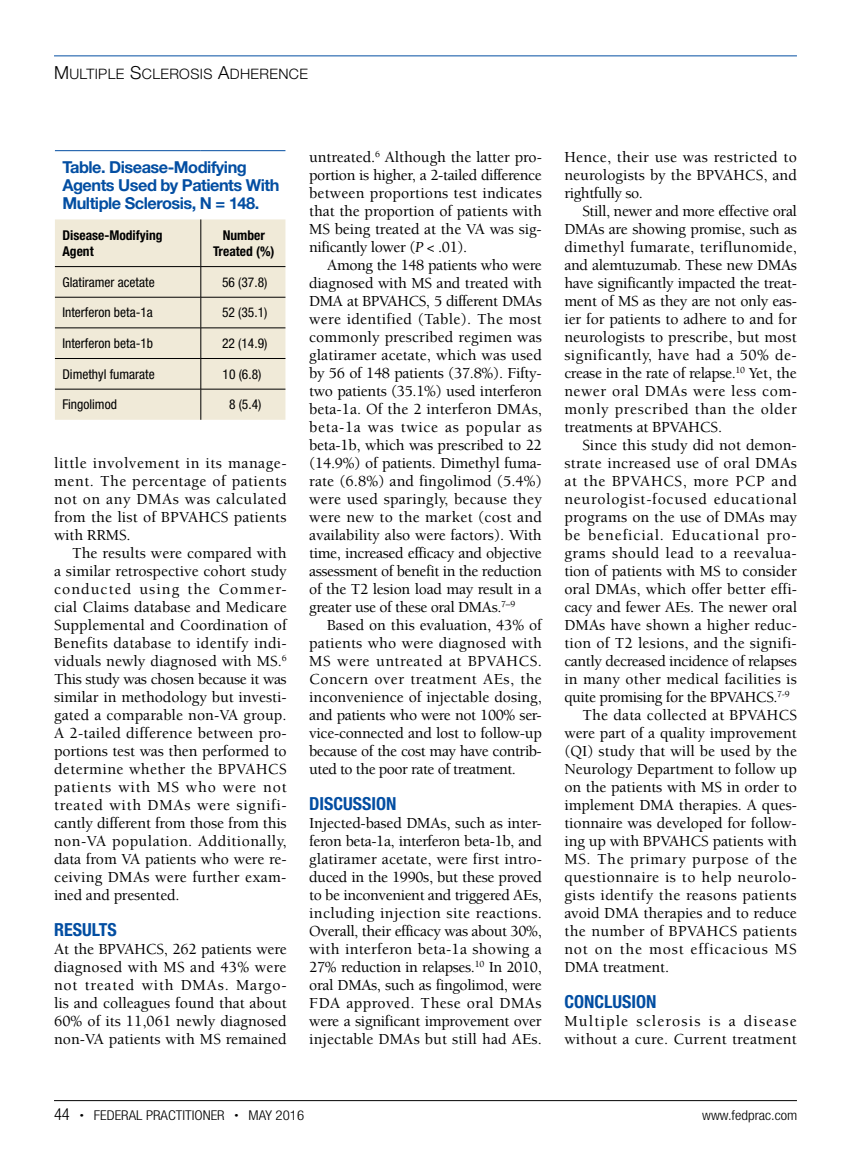
<style>
.page{position:relative;width:851px;height:1161px;background:#fff}
.page>*{position:absolute;margin:0;border:0;box-sizing:border-box;transform-origin:0 0}
.t1{font:700 condensed 18px "Helvetica Neue LT Std";color:#034ea2}
.t2{font:700 16.5px/18px "Helvetica Neue LT Std";letter-spacing:-.03em;color:#034ea2}
.t3{font:500 15.75px/18px "Berkeley Std";letter-spacing:.005em;color:#000;text-align:justify}
.t4{font:500 15.75px "Berkeley Std";letter-spacing:-.025em;color:#000}
.t5{font:500 15.75px "Berkeley Std";letter-spacing:.025em;color:#000}
.t6{font:500 15.75px "Berkeley Std";letter-spacing:.03em;color:#000}
.t7{font:500 15.75px "Berkeley Std";letter-spacing:.04em;color:#000}
.t8{font:500 15.75px "Berkeley Std";letter-spacing:.045em;color:#000}
.t9{font:500 15.75px "Berkeley Std";letter-spacing:-.015em;color:#000}
.t10{font:500 15.75px "Berkeley Std";letter-spacing:.06em;color:#000}
.t11{font:500 15.75px "Berkeley Std";letter-spacing:.055em;color:#000}
.t12{font:14.4px "Helvetica Neue LT Std Lt SC800";letter-spacing:.025em;color:#000}
.t13{font:condensed 13.5px "Helvetica Neue LT Std";color:#000}
.t14{font:300 condensed 13.5px "Helvetica Neue LT Std";color:#000;scale:1.1 1}
.t15{font:700 condensed 13.5px/16.5px "Helvetica Neue LT Std";color:#000}
.s1{font-size:18px}
.s2{font-weight:400;font-style:italic}
.s3{font-size:16.5px}
.s4{font-size:7.5px}
</style>
<div class="page">
<hr style="left:54px;top:56px;width:742px;height:1px;background:#034ea2">
<hr style="left:54px;top:1100px;width:742px;height:1px;background:#000">
<div style="left:55px;top:219px;width:230px;height:201px;background:#f0ead8"></div>
<hr style="left:200px;top:219px;width:1px;height:47px;background:#000">
<hr style="left:55px;top:266px;width:146px;height:1px;background:#000">
<hr style="left:201px;top:266px;width:84px;height:1px;background:#000">
<hr style="left:200px;top:267px;width:1px;height:30px;background:#000">
<hr style="left:55px;top:297px;width:146px;height:1px;background:#000">
<hr style="left:201px;top:297px;width:84px;height:1px;background:#000">
<hr style="left:200px;top:297px;width:1px;height:31px;background:#000">
<hr style="left:55px;top:328px;width:146px;height:1px;background:#000">
<hr style="left:201px;top:328px;width:84px;height:1px;background:#000">
<hr style="left:200px;top:328px;width:1px;height:30px;background:#000">
<hr style="left:55px;top:358px;width:146px;height:1px;background:#000">
<hr style="left:201px;top:358px;width:84px;height:1px;background:#000">
<hr style="left:200px;top:359px;width:1px;height:30px;background:#000">
<hr style="left:55px;top:389px;width:146px;height:1px;background:#000">
<hr style="left:201px;top:389px;width:84px;height:1px;background:#000">
<hr style="left:200px;top:389px;width:1px;height:31px;background:#000">
<hr style="left:55px;top:150px;width:146px;height:1px;background:#034ea2">
<hr style="left:201px;top:150px;width:84px;height:1px;background:#034ea2">
<p class="t12" style="left:54px;top:65px;width:255px"><span class="s1">M</span>ULTIPLE <span class="s1">S</span>CLEROSIS <span class="s1">A</span>DHERENCE</p>
<p class="t2" style="left:62px;top:158px;width:218px">Table. Disease-Modifying<br>Agents Used by Patients With<br>Multiple Sclerosis, N = 148.</p>
<p class="t15" style="left:62px;top:226px;width:102px">Disease-Modifying<br>Agent</p>
<p class="t15" style="left:213px;top:226px;width:63px;text-align:center">Number<br>Treated (%)</p>
<p class="t13" style="left:62px;top:274px;width:94px">Glatiramer acetate</p>
<p class="t13" style="left:222px;top:274px;width:47px">56 (37.8)</p>
<p class="t13" style="left:62px;top:305px;width:92px">Interferon beta-1a</p>
<p class="t13" style="left:222px;top:305px;width:47px">52 (35.1)</p>
<p class="t13" style="left:62px;top:335px;width:92px">Interferon beta-1b</p>
<p class="t13" style="left:222px;top:335px;width:47px">22 (14.9)</p>
<p class="t13" style="left:62px;top:366px;width:94px">Dimethyl fumarate</p>
<p class="t13" style="left:222px;top:366px;width:40px">10 (6.8)</p>
<p class="t13" style="left:62px;top:397px;width:56px">Fingolimod</p>
<p class="t13" style="left:229px;top:397px;width:34px">8 (5.4)</p>
<p class="t3" style="left:54px;top:454px;width:234px">little involvement in its manage&shy;ment. The percentage of patients not on any DMAs was calculated from the list of BPVAHCS patients with RRMS.</p>
<p class="t3" style="left:54px;top:544px;width:234px;text-indent:18px">The results were compared with a similar retrospective cohort study conducted using the Commer&shy;cial Claims database and Medicare Supplemental and Coordination of Benefits database to identify indi&shy;viduals newly diagnosed with MS.<sup>6<br></sup>This study was chosen because it was similar in methodology but investi&shy;gated a comparable non-VA group.<br>A 2-tailed difference between pro&shy;portions test was then performed to determine whether the BPVAHCS patients with MS who were not treated with DMAs were signifi&shy;cantly different from those from this non-VA population. Additionally, data from VA patients who were re&shy;ceiving DMAs were further exam&shy;ined and presented.</p>
<p class="t1" style="left:54px;top:919px;width:64px">RESULTS</p>
<p class="t3" style="left:54px;top:940px;width:234px">At the BPVAHCS, 262 patients were diagnosed with MS and 43% were not treated with DMAs. Margo&shy;lis and colleagues found that about 60% of its 11,061 newly diagnosed non-VA patients with MS remained</p>
<p class="t3" style="left:309px;top:148px;width:234px">untreated.<sup>6</sup> Although the latter pro&shy;portion is higher, a 2-tailed difference between proportions test indicates that the proportion of patients with MS being treated at the VA was sig&shy;nificantly lower (<span class="s2">P</span> &lt; .01).</p>
<p class="t3" style="left:309px;top:256px;width:234px;text-indent:18px">Among the 148 patients who were diagnosed with MS and treated with DMA at BPVAHCS, 5 different DMAs were identified (Table). The most commonly prescribed regimen was glatiramer acetate, which was used by 56 of 148 patients (37.8%). Fifty&shy;two patients (35.1%) used interferon beta-1a. Of the 2 interferon DMAs, beta-1a was twice as popular as beta-1b, which was prescribed to 22 (14.9%) of patients. Dimethyl fuma&shy;rate (6.8%) and fingolimod (5.4%) were used sparingly, because they were new to the market (cost and availability also were factors). With time, increased efficacy and objective assessment of benefit in the reduction of the T2 lesion load may result in a greater use of these oral DMAs.<sup>7–9</sup></p>
<p class="t3" style="left:309px;top:616px;width:234px;text-indent:18px">Based on this evaluation, 43% of patients who were diagnosed with MS were untreated at BPVAHCS.<br>Concern over treatment AEs, the inconvenience of injectable dosing, and patients who were not 100% ser&shy;vice-connected and lost to follow-up because of the cost may have contrib&shy;uted to the poor rate of treatment.</p>
<p class="t1" style="left:309px;top:793px;width:89px">DISCUSSION</p>
<p class="t3" style="left:309px;top:814px;width:234px">Injected-based DMAs, such as inter&shy;feron beta-1a, interferon beta-1b, and glatiramer acetate, were first intro&shy;duced in the 1990s, but these proved to be inconvenient and triggered AEs, including injection site reactions.<br>Overall, their efficacy was about 30%, with interferon beta-1a showing a 27% reduction in relapses.<sup>10</sup> In 2010, oral DMAs, such as fingolimod, were FDA approved. These oral DMAs were a significant improvement over injectable DMAs but still had AEs.</p>
<p class="t3" style="left:564px;top:148px;width:234px">Hence, their use was restricted to neurologists by the BPVAHCS, and rightfully so.</p>
<p class="t3" style="left:564px;top:202px;width:234px;text-indent:18px">Still, newer and more effective oral DMAs are showing promise, such as dimethyl fumarate, teriflunomide, and alemtuzumab. These new DMAs have significantly impacted the treat&shy;ment of MS as they are not only eas&shy;ier for patients to adhere to and for neurologists to prescribe, but most significantly, have had a 50% de&shy;crease in the rate of relapse.<sup>10</sup> Yet, the newer oral DMAs were less com&shy;monly prescribed than the older treatments at BPVAHCS.</p>
<p class="t3" style="left:582px;top:436px;width:216px">Since this study did not demon-</p>
<p class="t3" style="left:564px;top:454px;width:234px">strate increased use of oral DMAs</p>
<p class="t7" style="left:564px;top:473px;width:234px">at the BPVAHCS, more PCP and</p>
<p class="t8" style="left:564px;top:491px;width:234px">neurologist-focused educational</p>
<p class="t3" style="left:564px;top:508px;width:234px">programs on the use of DMAs may</p>
<p class="t10" style="left:564px;top:527px;width:234px">be beneficial. Educational pro-</p>
<p class="t6" style="left:564px;top:545px;width:234px">grams should lead to a reevalua-</p>
<p class="t9" style="left:564px;top:563px;width:234px">tion of patients with MS to consider</p>
<p class="t3" style="left:564px;top:580px;width:234px">oral DMAs, which offer better effi-</p>
<p class="t3" style="left:564px;top:598px;width:234px">cacy and fewer AEs. The newer oral</p>
<p class="t3" style="left:564px;top:616px;width:234px">DMAs have shown a higher reduc-</p>
<p class="t3" style="left:564px;top:634px;width:234px">tion of T2 lesions, and the signifi-</p>
<p class="t4" style="left:564px;top:653px;width:234px">cantly decreased incidence of relapses</p>
<p class="t3" style="left:564px;top:670px;width:234px">in many other medical facilities is</p>
<p class="t4" style="left:564px;top:689px;width:227px">quite promising for the BPVAHCS.<sup>7-9</sup></p>
<p class="t3" style="left:582px;top:706px;width:216px">The data collected at BPVAHCS</p>
<p class="t3" style="left:564px;top:724px;width:234px">were part of a quality improvement</p>
<p class="t3" style="left:564px;top:742px;width:234px">(QI) study that will be used by the</p>
<p class="t3" style="left:564px;top:760px;width:234px">Neurology Department to follow up</p>
<p class="t3" style="left:564px;top:778px;width:234px">on the patients with MS in order to</p>
<p class="t3" style="left:564px;top:796px;width:234px">implement DMA therapies. A ques-</p>
<p class="t3" style="left:564px;top:814px;width:234px">tionnaire was developed for follow-</p>
<p class="t3" style="left:564px;top:832px;width:234px">ing up with BPVAHCS patients with</p>
<p class="t7" style="left:564px;top:851px;width:234px">MS. The primary purpose of the</p>
<p class="t6" style="left:564px;top:869px;width:234px">questionnaire is to help neurolo-</p>
<p class="t5" style="left:564px;top:887px;width:234px">gists identify the reasons patients</p>
<p class="t3" style="left:564px;top:904px;width:234px">avoid DMA therapies and to reduce</p>
<p class="t5" style="left:564px;top:923px;width:234px">the number of BPVAHCS patients</p>
<p class="t11" style="left:564px;top:941px;width:234px">not on the most efficacious MS</p>
<p class="t3" style="left:564px;top:958px;width:106px">DMA treatment.</p>
<p class="t1" style="left:564px;top:991px;width:94px">CONCLUSION</p>
<p class="t3" style="left:564px;top:1012px;width:234px">Multiple sclerosis is a disease without a cure. Current treatment</p>
<p class="t14" style="left:54px;top:1107px;width:229px"><span class="s3">44</span> <span class="s4">•</span> FEDERAL PRACTITIONER <span class="s4">•</span> MAY 2016</p>
<p class="t14" style="left:702px;top:1107px;width:88px">www.fedprac.com</p>
</div>
